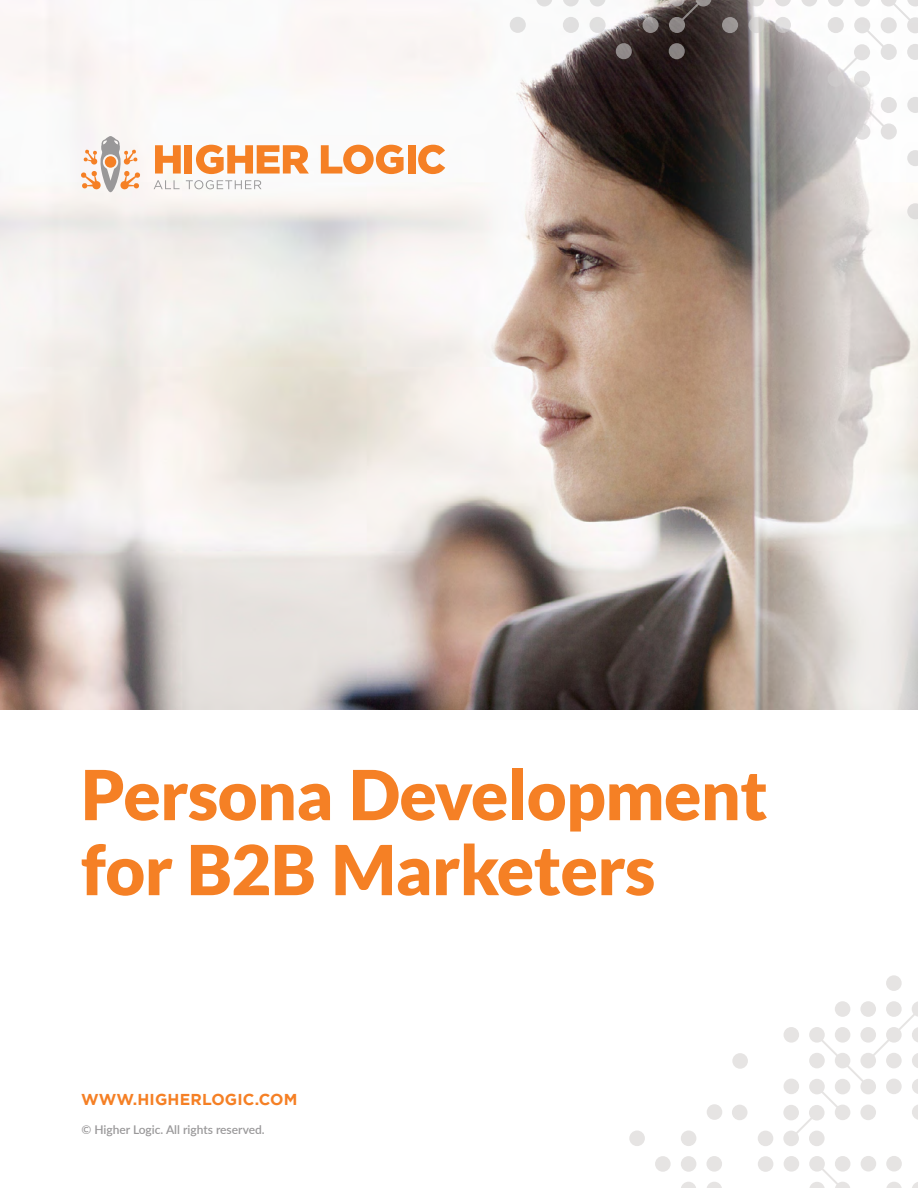
<style>
.page{position:relative;width:918px;height:1188px;background:#fff}
.page>*{position:absolute;margin:0;border:0;box-sizing:border-box;transform-origin:0 0}
.t1{font:900 69px/75px "Lato";letter-spacing:-.01em;color:#f58025}
.t2{font:700 15.75px "Gotham";letter-spacing:.01em;color:#f58025}
.t3{font:600 12px "Lato";color:#999899}
</style>
<div class="page">
<img style="left:0;top:0;width:918px;height:710px">
<div style="left:629px;top:1131px;width:16px;height:15px;background:#e6e4e3;border-radius:50%"></div>
<div style="left:681px;top:1131px;width:15px;height:15px;background:#e6e4e3;border-radius:50%"></div>
<div style="left:707px;top:1104px;width:15px;height:16px;background:#e6e4e3;border-radius:50%"></div>
<div style="left:732px;top:1105px;width:15px;height:15px;background:#e6e4e3;border-radius:50%"></div>
<div style="left:706px;top:1156px;width:16px;height:16px;background:#e6e4e3;border-radius:50%"></div>
<div style="left:681px;top:1156px;width:15px;height:16px;background:#e6e4e3;border-radius:50%"></div>
<div style="left:655px;top:1156px;width:16px;height:16px;background:#e6e4e3;border-radius:50%"></div>
<div style="left:758px;top:1156px;width:15px;height:16px;background:#e6e4e3;border-radius:50%"></div>
<div style="left:784px;top:1156px;width:15px;height:16px;background:#e6e4e3;border-radius:50%"></div>
<svg style="left:707px;top:1182px;width:15px;height:6px"></svg>
<svg style="left:681px;top:1182px;width:15px;height:6px"></svg>
<svg style="left:809px;top:1156px;width:41px;height:32px"></svg>
<div style="left:886px;top:975px;width:16px;height:16px;background:#e6e4e3;border-radius:50%"></div>
<div style="left:861px;top:1156px;width:15px;height:16px;background:#e6e4e3;border-radius:50%"></div>
<div style="left:886px;top:1156px;width:16px;height:16px;background:#e6e4e3;border-radius:50%"></div>
<svg style="left:886px;top:1182px;width:16px;height:6px"></svg>
<svg style="left:912px;top:1182px;width:6px;height:6px"></svg>
<svg style="left:783px;top:1001px;width:135px;height:145px"></svg>
<div style="left:809px;top:1131px;width:16px;height:15px;background:#e6e4e3;border-radius:50%"></div>
<div style="left:758px;top:1131px;width:15px;height:15px;background:#e6e4e3;border-radius:50%"></div>
<div style="left:835px;top:1156px;width:15px;height:16px;background:#e6e4e3;border-radius:50%"></div>
<div style="left:809px;top:1053px;width:16px;height:15px;background:#e6e4e3;border-radius:50%"></div>
<div style="left:732px;top:1053px;width:16px;height:16px;background:#e6e4e3;border-radius:50%"></div>
<div style="left:860px;top:1001px;width:16px;height:16px;background:#e6e4e3;border-radius:50%"></div>
<div style="left:835px;top:1001px;width:15px;height:16px;background:#e6e4e3;border-radius:50%"></div>
<div style="left:784px;top:1027px;width:15px;height:16px;background:#e6e4e3;border-radius:50%"></div>
<div style="left:835px;top:1027px;width:15px;height:16px;background:#e6e4e3;border-radius:50%"></div>
<div style="left:860px;top:1027px;width:16px;height:16px;background:#e6e4e3;border-radius:50%"></div>
<div style="left:563px;top:17px;width:16px;height:16px;background:#e0dfdf;border-radius:50%"></div>
<div style="left:590px;top:17px;width:16px;height:16px;background:#e0e0df;border-radius:50%"></div>
<div style="left:510px;top:17px;width:16px;height:16px;background:#e1e0e0;border-radius:50%"></div>
<svg style="left:643px;top:17px;width:16px;height:16px"></svg>
<svg style="left:563px;top:0;width:16px;height:6px"></svg>
<svg style="left:590px;top:0;width:15px;height:6px"></svg>
<svg style="left:536px;top:0;width:16px;height:6px"></svg>
<svg style="left:669px;top:0;width:42px;height:33px"></svg>
<svg style="left:722px;top:17px;width:16px;height:16px"></svg>
<div style="left:669px;top:43px;width:16px;height:16px;background:#898483;border-radius:50%"></div>
<div style="left:616px;top:43px;width:16px;height:16px;background:#908a8a;border-radius:50%"></div>
<svg style="left:749px;top:0;width:169px;height:219px"></svg>
<svg style="left:81px;top:136px;width:59px;height:56px"></svg>
<svg style="left:155px;top:145px;width:26px;height:29px"></svg>
<div style="left:184px;top:145px;width:8px;height:29px;background:#f58025"></div>
<svg style="left:196px;top:145px;width:113px;height:29px"></svg>
<svg style="left:321px;top:145px;width:83px;height:29px"></svg>
<div style="left:408px;top:145px;width:8px;height:29px;background:#f58025"></div>
<svg style="left:418px;top:145px;width:27px;height:29px"></svg>
<svg style="left:154px;top:180px;width:26px;height:9px"></svg>
<svg style="left:186px;top:180px;width:75px;height:9px"></svg>
<p class="t1" style="left:81px;top:756px;width:688px">Persona Development for B2B Marketers</p>
<p class="t2" style="left:81px;top:1090px;width:218px">WWW.HIGHERLOGIC.COM</p>
<p class="t3" style="left:81px;top:1121px;width:185px">© Higher Logic. All rights reserved.</p>
</div>
